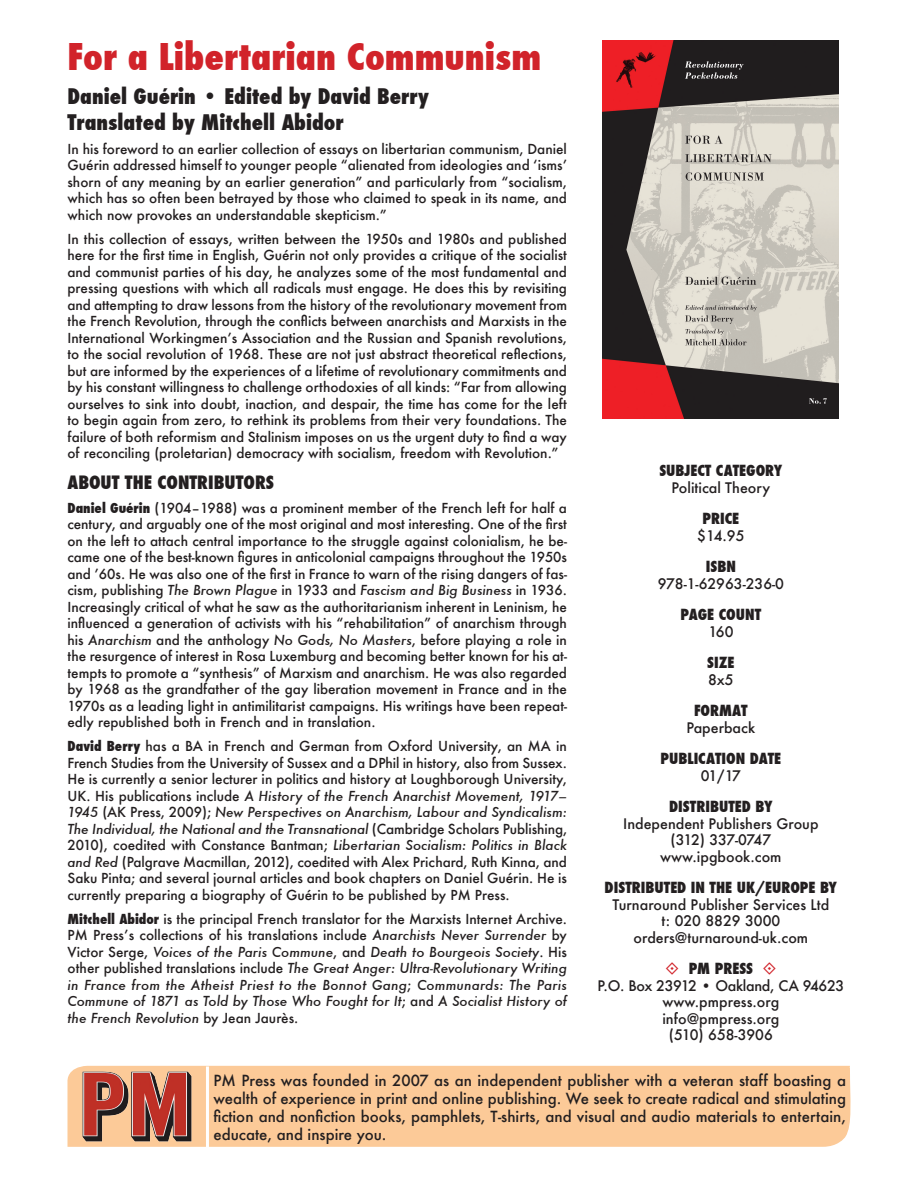
<style>
.page{position:relative;width:918px;height:1188px;background:#fff}
.page>*{position:absolute;margin:0;border:0;box-sizing:border-box;transform-origin:0 0}
.t1{font:800 condensed 36px "Futura";color:#d1232a}
.t2{font:800 condensed 21px/25.2px "Futura";color:#231f20}
.t3{font:800 condensed 18px "Futura";color:#231f20}
.t4{font:500 15px/18px "Futura";color:#231f20;text-align:justify}
.t5{font:800 condensed 15px "Futura";color:#231f20}
.t6{font:500 14.25px/16.5px "Futura";color:#231f20;text-align:center}
.t7{font:500 13.5px/16.5px "Futura";color:#231f20;text-align:justify}
.t8{font:italic 500 13.5px/16.5px "Futura";color:#231f20;text-align:justify}
.s1{font-weight:800;font-stretch:condensed}
.s2{font-style:italic}
.s3{font-weight:800;font-style:normal;font-stretch:condensed}
.s4{font-style:normal}
</style>
<div class="page">
<div style="left:67px;top:1065px;width:784px;height:82px;background:#fcca98"></div>
<hr style="left:206px;top:1066px;width:3px;height:82px;background:#fff">
<img style="left:70px;top:1066px;width:133px;height:81px">
<img style="left:603px;top:40px;width:236px;height:378px">
<h1 class="t1" style="left:68px;top:32px;width:475px">For a Libertarian Communism</h1>
<h2 class="t2" style="left:68px;top:84px;width:363px">Daniel Guérin • Edited by David Berry<br>Translated by Mitchell Abidor</h2>
<p class="t7" style="left:68px;top:140px;width:501px">In his foreword to an earlier collection of essays on libertarian communism, Daniel Guérin addressed himself to younger people “alienated from ideologies and ‘isms’ shorn of any meaning by an earlier generation” and particularly from “socialism, which has so often been betrayed by those who claimed to speak in its name, and which now provokes an understandable skepticism.”</p>
<p class="t7" style="left:68px;top:230px;width:501px">In this collection of essays, written between the 1950s and 1980s and published here for the first time in English, Guérin not only provides a critique of the socialist and communist parties of his day, he analyzes some of the most fundamental and pressing questions with which all radicals must engage. He does this by revisiting and attempting to draw lessons from the history of the revolutionary movement from the French Revolution, through the conflicts between anarchists and Marxists in the International Workingmen’s Association and the Russian and Spanish revolutions, to the social revolution of 1968. These are not just abstract theoretical reflections, but are informed by the experiences of a lifetime of revolutionary commitments and by his constant willingness to challenge orthodoxies of all kinds: “Far from allowing ourselves to sink into doubt, inaction, and despair, the time has come for the left to begin again from zero, to rethink its problems from their very foundations. The failure of both reformism and Stalinism imposes on us the urgent duty to find a way of reconciling (proletarian) democracy with socialism, freedom with Revolution.”</p>
<h3 class="t3" style="left:68px;top:470px;width:208px">ABOUT THE CONTRIBUTORS</h3>
<p class="t7" style="left:68px;top:499px;width:501px"><span class="s1">Daniel Guérin</span> (1904–1988) was a prominent member of the French left for half a century, and arguably one of the most original and most interesting. One of the first on the left to attach central importance to the struggle against colonialism, he be&shy;came one of the best-known figures in anticolonial campaigns throughout the 1950s and ’60s. He was also one of the first in France to warn of the rising dangers of fas&shy;cism, publishing <span class="s2">The Brown Plague</span> in 1933 and <span class="s2">Fascism and Big Business</span> in 1936.<br>Increasingly critical of what he saw as the authoritarianism inherent in Leninism, he influenced a generation of activists with his “rehabilitation” of anarchism through his <span class="s2">Anarchism</span> and the anthology <span class="s2">No Gods, No Masters</span>, before playing a role in the resurgence of interest in Rosa Luxemburg and becoming better known for his at&shy;tempts to promote a “synthesis” of Marxism and anarchism. He was also regarded by 1968 as the grandfather of the gay liberation movement in France and in the 1970s as a leading light in antimilitarist campaigns. His writings have been repeat&shy;edly republished both in French and in translation.</p>
<p class="t7" style="left:68px;top:738px;width:501px"><span class="s1">David Berry</span> has a BA in French and German from Oxford University, an MA in French Studies from the University of Sussex and a DPhil in history, also from Sussex.<br>He is currently a senior lecturer in politics and history at Loughborough University, UK. His publications include <span class="s2">A History of the French Anarchist Movement, 1917– 1945</span> (AK Press, 2009); <span class="s2">New Perspectives on Anarchism, Labour and Syndicalism:<br>The Individual, the National and the Transnational</span> (Cambridge Scholars Publishing, 2010), coedited with Constance Bantman; <span class="s2">Libertarian Socialism: Politics in Black and Red</span> (Palgrave Macmillan, 2012), coedited with Alex Prichard, Ruth Kinna, and Saku Pinta; and several journal articles and book chapters on Daniel Guérin. He is currently preparing a biography of Guérin to be published by PM Press.</p>
<p class="t8" style="left:68px;top:910px;width:501px"><span class="s3">Mitchell Abidor</span> <span class="s4">is the principal French translator for the Marxists Internet Archive.<br>PM Press’s collections of his translations include</span> Anarchists Never Surrender <span class="s4">by Victor Serge,</span> Voices of the Paris Commune<span class="s4">, and</span> Death to Bourgeois Society<span class="s4">. His other published translations include</span> The Great Anger: Ultra-Revolutionary Writing in France from the Atheist Priest to the Bonnot Gang<span class="s4">;</span> Communards: The Paris Commune of 1871 as Told by Those Who Fought for It<span class="s4">; and</span> A Socialist History of the French Revolution <span class="s4">by Jean Jaurès.</span></p>
<p class="t5" style="left:659px;top:460px;width:125px">SUBJECT CATEGORY</p>
<p class="t6" style="left:672px;top:479px;width:100px">Political Theory</p>
<p class="t5" style="left:703px;top:508px;width:38px">PRICE</p>
<p class="t6" style="left:697px;top:527px;width:49px">$14.95</p>
<p class="t5" style="left:706px;top:556px;width:32px">ISBN</p>
<p class="t6" style="left:658px;top:575px;width:128px">978-1-62963-236-0</p>
<p class="t5" style="left:681px;top:604px;width:82px">PAGE COUNT</p>
<p class="t6" style="left:708px;top:623px;width:27px">160</p>
<p class="t5" style="left:707px;top:652px;width:29px">SIZE</p>
<p class="t6" style="left:708px;top:671px;width:27px">8x5</p>
<p class="t5" style="left:694px;top:700px;width:55px">FORMAT</p>
<p class="t6" style="left:686px;top:719px;width:70px">Paperback</p>
<p class="t5" style="left:661px;top:748px;width:122px">PUBLICATION DATE</p>
<p class="t6" style="left:701px;top:767px;width:42px">01/17</p>
<p class="t5" style="left:669px;top:796px;width:105px">DISTRIBUTED BY</p>
<p class="t6" style="left:623px;top:815px;width:197px">Independent Publishers Group (312) 337-0747 www.ipgbook.com</p>
<p class="t5" style="left:605px;top:877px;width:234px">DISTRIBUTED IN THE UK/EUROPE BY</p>
<p class="t6" style="left:612px;top:896px;width:219px">Turnaround Publisher Services Ltd t: 020 8829 3000 orders@turnaround-uk.com</p>
<p class="t5" style="left:689px;top:958px;width:66px">PM PRESS</p>
<p class="t6" style="left:597px;top:977px;width:248px">P.O. Box 23912 • Oakland, CA 94623 www.pmpress.org<br>info@pmpress.org<br>(510) 658-3906</p>
<p class="t4" style="left:213px;top:1071px;width:634px">PM Press was founded in 2007 as an independent publisher with a veteran staff boasting a wealth of experience in print and online publishing. We seek to create radical and stimulating fiction and nonfiction books, pamphlets, T-shirts, and visual and audio materials to entertain, educate, and inspire you.</p>
</div>
